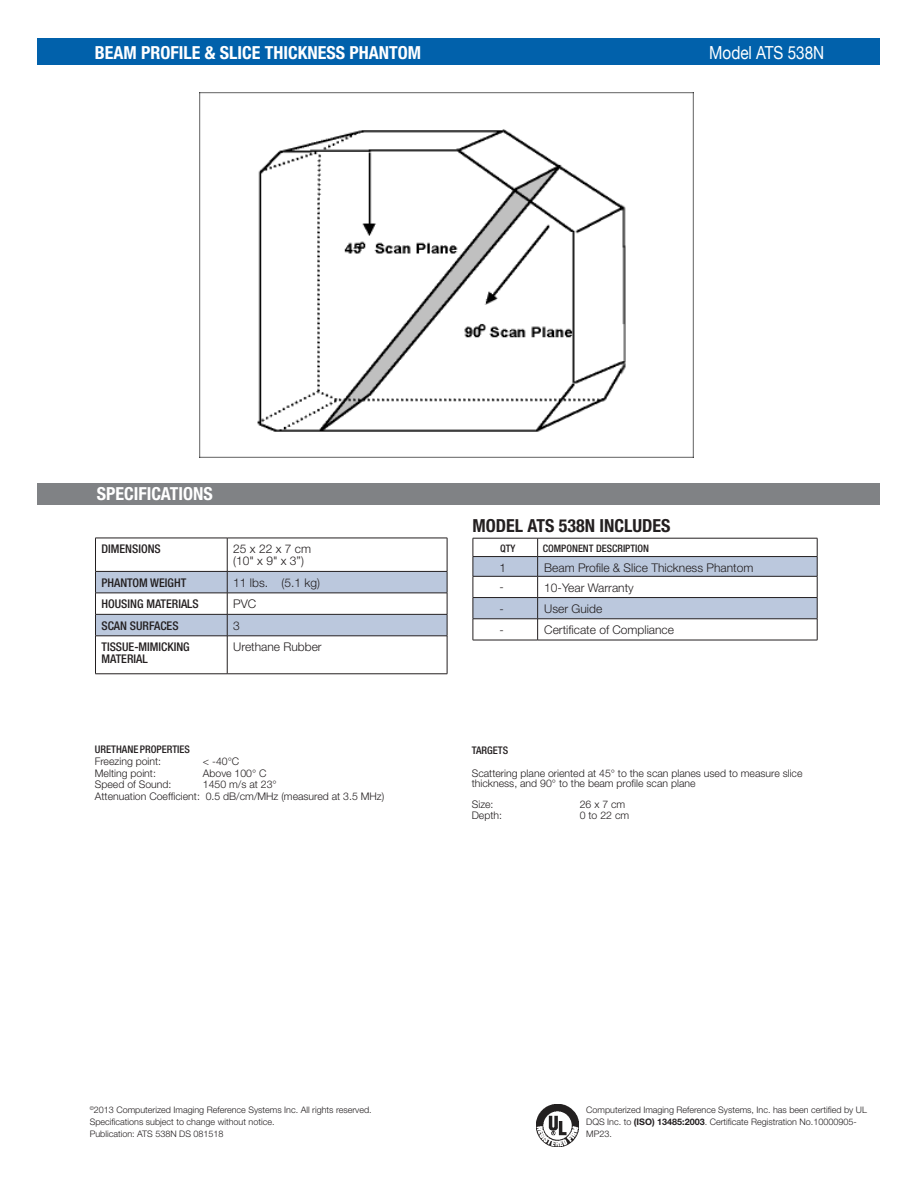
<style>
.page{position:relative;width:918px;height:1188px;background:#fff}
.page>*{position:absolute;margin:0;border:0;box-sizing:border-box;transform-origin:0 0}
.A_SubHead_HN77w_12_1{font:700 condensed 18px "Helvetica Neue";color:#fff}
.HELV_DATA{font:700 condensed 18px "Helvetica Neue";color:#231f20}
.A_Sub-Head_Bold_Cond{font:700 condensed 18px "Helvetica Neue";color:#fff}
.B_Headline_COS_w_30{font:18px "Helvetica Neue";color:#fff;scale:.85 1}
.FEATURE__Bulletts{font:300 12px "Helvetica Neue";color:#231f20}
.B_Main_Text{font:500 condensed 12px/12px "Helvetica Neue";color:#231f20}
.B_Main_Text-2{font:300 12px "Helvetica Neue";color:#231f20}
.FEATURE__Bulletts-2{font:300 11.7px "Helvetica Neue";color:#231f20}
.DATA{font:300 10.5px/10.5px "Helvetica Neue";color:#231f20}
.B_Main_Text-3{font:300 10.5px/12px "Helvetica Neue";color:#231f20;text-align:center}
.B_Main_Text-4{font:500 condensed 10.5px "Helvetica Neue";color:#231f20}
.B_Main_Text-5{font:500 condensed 10.35px "Helvetica Neue";color:#231f20}
.B_Main_Text_HN45_9_1{font:300 9px/12px "Helvetica Neue";color:#231f20}
.DS_F_General_Text_9{font:300 9px/12px "Helvetica Neue";color:#231f20}
.s1{font-weight:700}
</style>
<div class="page">
<img style="left:537px;top:1105px;width:42px;height:42px">
<div style="left:38px;top:38px;width:842px;height:27px;background:#0161ab"></div>
<svg style="left:473px;top:538px;width:345px;height:102px"></svg>
<hr style="left:473px;top:640px;width:65px;height:1px;background:#231f20">
<hr style="left:538px;top:640px;width:279px;height:1px;background:#231f20">
<div style="left:37px;top:483px;width:842px;height:21px;background:#808285"></div>
<hr style="left:95px;top:538px;width:132px;height:1px;background:#231f20">
<hr style="left:95px;top:538px;width:1px;height:33px;background:#231f20">
<hr style="left:227px;top:538px;width:220px;height:1px;background:#231f20">
<hr style="left:227px;top:538px;width:1px;height:33px;background:#231f20">
<hr style="left:447px;top:538px;width:1px;height:33px;background:#231f20">
<svg style="left:95px;top:571px;width:353px;height:65px"></svg>
<hr style="left:95px;top:636px;width:132px;height:1px;background:#231f20">
<hr style="left:95px;top:636px;width:1px;height:38px;background:#231f20">
<hr style="left:227px;top:636px;width:220px;height:1px;background:#231f20">
<hr style="left:227px;top:636px;width:1px;height:38px;background:#231f20">
<hr style="left:447px;top:636px;width:1px;height:38px;background:#231f20">
<hr style="left:95px;top:674px;width:132px;height:1px;background:#231f20">
<hr style="left:227px;top:674px;width:220px;height:1px;background:#231f20">
<img style="left:200px;top:92px;width:494px;height:365px">
<p class="A_SubHead_HN77w_12_1" style="left:95px;top:41px;width:328px">BEAM PROFILE &amp; SLICE THICKNESS PHANTOM</p>
<p class="B_Headline_COS_w_30" style="left:709px;top:40px;width:137px">Model ATS 538N</p>
<p class="A_Sub-Head_Bold_Cond" style="left:97px;top:483px;width:117px">SPECIFICATIONS</p>
<p class="B_Main_Text" style="left:102px;top:543px;width:61px">DIMENSIONS</p>
<p class="B_Main_Text-2" style="left:233px;top:542px;width:79px">25 x 22 x 7 cm</p>
<p class="B_Main_Text-2" style="left:233px;top:554px;width:72px">(10" x 9" x 3”)</p>
<p class="B_Main_Text" style="left:102px;top:576px;width:86px">PHANTOM WEIGHT</p>
<p class="B_Main_Text-2" style="left:233px;top:575px;width:88px">11 lbs. (5.1 kg)</p>
<p class="B_Main_Text" style="left:102px;top:598px;width:99px">HOUSING MATERIALS</p>
<p class="B_Main_Text-2" style="left:233px;top:597px;width:25px">PVC</p>
<p class="B_Main_Text" style="left:102px;top:619px;width:79px">SCAN SURFACES</p>
<p class="B_Main_Text-2" style="left:233px;top:618px;width:8px">3</p>
<p class="B_Main_Text" style="left:102px;top:641px;width:90px">TISSUE-MIMICKING<br>MATERIAL</p>
<p class="B_Main_Text-2" style="left:233px;top:640px;width:90px">Urethane Rubber</p>
<p class="B_Main_Text-4" style="left:95px;top:743px;width:97px">URETHANE PROPERTIES</p>
<p class="B_Main_Text-3" style="left:95px;top:755px;width:68px">Freezing point:</p>
<p class="B_Main_Text-3" style="left:203px;top:755px;width:38px">&lt; -40°C</p>
<p class="B_Main_Text-3" style="left:95px;top:767px;width:63px">Melting point:</p>
<p class="B_Main_Text-3" style="left:203px;top:767px;width:65px">Above 100° C</p>
<p class="B_Main_Text-3" style="left:95px;top:778px;width:78px">Speed of Sound:</p>
<p class="B_Main_Text-3" style="left:95px;top:778px;width:291px">1450 m/s at 23°<br>Attenuation Coefficient: 0.5 dB/cm/MHz (measured at 3.5 MHz)</p>
<p class="HELV_DATA" style="left:473px;top:515px;width:199px">MODEL ATS 538N INCLUDES</p>
<p class="B_Main_Text-5" style="left:500px;top:542px;width:17px">QTY</p>
<p class="B_Main_Text-5" style="left:543px;top:542px;width:108px">COMPONENT DESCRIPTION</p>
<p class="FEATURE__Bulletts-2" style="left:500px;top:560px;width:8px">1</p>
<p class="FEATURE__Bulletts" style="left:544px;top:560px;width:211px">Beam Profile &amp; Slice Thickness Phantom</p>
<p class="FEATURE__Bulletts-2" style="left:500px;top:580px;width:6px">-</p>
<p class="FEATURE__Bulletts" style="left:544px;top:580px;width:91px">10-Year Warranty</p>
<p class="FEATURE__Bulletts-2" style="left:500px;top:601px;width:6px">-</p>
<p class="FEATURE__Bulletts" style="left:544px;top:601px;width:60px">User Guide</p>
<p class="FEATURE__Bulletts-2" style="left:500px;top:623px;width:6px">-</p>
<p class="FEATURE__Bulletts" style="left:544px;top:623px;width:131px">Certificate of Compliance</p>
<p class="B_Main_Text-4" style="left:472px;top:744px;width:38px">TARGETS</p>
<p class="DATA" style="left:472px;top:767px;width:332px">Scattering plane oriented at 45° to the scan planes used to measure slice thickness, and 90° to the beam profile scan plane</p>
<p class="DATA" style="left:472px;top:799px;width:23px">Size:</p>
<p class="DATA" style="left:580px;top:799px;width:47px">26 x 7 cm</p>
<p class="DATA" style="left:472px;top:809px;width:32px">Depth:</p>
<p class="DATA" style="left:580px;top:809px;width:51px">0 to 22 cm</p>
<p class="B_Main_Text_HN45_9_1" style="left:90px;top:1103px;width:284px"><sup>©</sup>2013 Computerized Imaging Reference Systems Inc. All rights reserved.<br>Specifications subject to change without notice.<br>Publication: ATS 538N DS 081518</p>
<p class="DS_F_General_Text_9" style="left:586px;top:1103px;width:282px">Computerized Imaging Reference Systems, Inc. has been certified by UL<br>DQS Inc. to <span class="s1">(ISO) 13485:2003</span>. Certificate Registration No.10000905-<br>MP23.</p>
</div>
